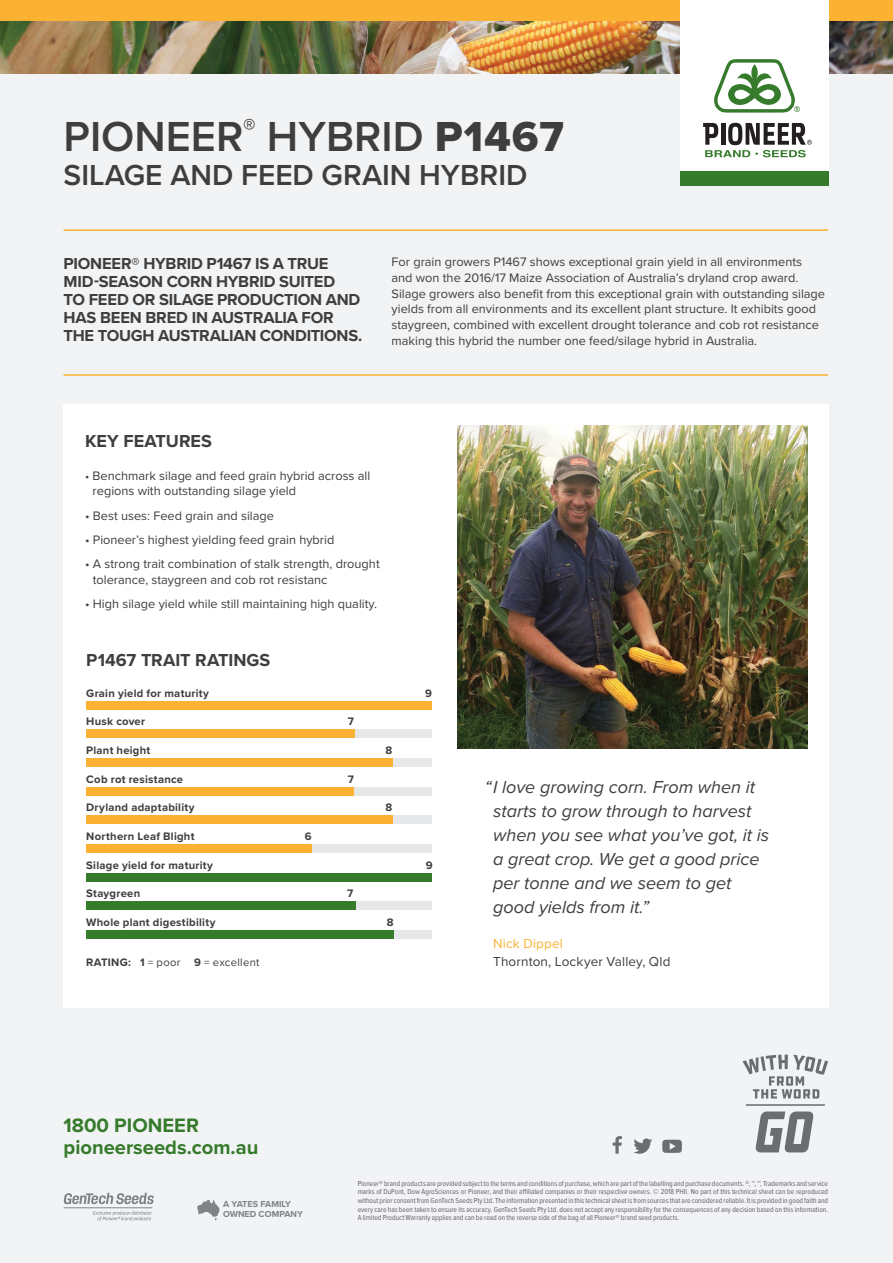
<style>
.page{position:relative;width:893px;height:1263px;background:#fff}
.page>*{position:absolute;margin:0;border:0;box-sizing:border-box;transform-origin:0 0}
.t1{font:600 43.5px "Proxima Nova";color:#3e3e3f}
.t2{font:600 30px "Proxima Nova";color:#3e3e3f}
.t3{font:700 20.1px "Proxima Nova";color:#357b2b}
.pull_quote_names___t{font:italic 18px/24px "Proxima Nova";color:#3e3e3f}
.t4{font:700 18px "Proxima Nova";letter-spacing:.005em;color:#3e3e3f}
.t5{font:700 16.5px/18px "Proxima Nova";letter-spacing:-.015em;color:#3e3e3f}
.body_copy{font:13.5px "Proxima Nova";letter-spacing:.01em;color:#3e3e3f}
.body_copy-2{font:13.5px "Proxima Nova";letter-spacing:.015em;color:#fbb131}
.t6{font:12.75px/15.8px "Proxima Nova";color:#3e3e3f}
.t7{font:700 11.25px "Proxima Nova";letter-spacing:.025em;color:#3e3e3f}
.t8{font:11.25px "Proxima Nova";letter-spacing:.03em;color:#3e3e3f}
.t9{font:700 9px/9.4px "Proxima Nova";color:#808285}
.t10{font:7.5px/8.7px "Proxima Nova Cond";color:#636366;text-align:justify}
.s1{font-family:"Proxima Nova Extrabld";font-weight:400}
.s2{font-size:12px}
.s3{font-weight:700}
</style>
<div class="page">
<div style="left:0;top:69px;width:893px;height:1194px;background:#f2f3f4"></div>
<div style="left:64px;top:404px;width:765px;height:604px;background:#fff"></div>
<hr style="left:64px;top:229px;width:764px;height:2px;background:#fbb131">
<hr style="left:64px;top:374px;width:764px;height:2px;background:#fbb131">
<img style="left:0;top:21px;width:893px;height:53px">
<div style="left:0;top:0;width:893px;height:21px;background:#fbb131"></div>
<div style="left:680px;top:0;width:149px;height:171px;background:#fff"></div>
<div style="left:680px;top:171px;width:149px;height:14px;background:#357b2b"></div>
<svg style="left:714px;top:59px;width:86px;height:54px"></svg>
<svg style="left:703px;top:123px;width:109px;height:34px"></svg>
<svg style="left:93px;top:1211px;width:59px;height:10px"></svg>
<svg style="left:64px;top:1193px;width:90px;height:11px"></svg>
<hr style="left:64px;top:1207px;width:88px;height:1px;background:#808285">
<svg style="left:613px;top:1136px;width:9px;height:18px"></svg>
<svg style="left:662px;top:1140px;width:20px;height:13px"></svg>
<svg style="left:634px;top:1138px;width:18px;height:16px"></svg>
<svg style="left:742px;top:1054px;width:86px;height:98px"></svg>
<svg style="left:197px;top:1199px;width:23px;height:21px"></svg>
<div style="left:86px;top:701px;width:346px;height:8px;background:#fbb131"></div>
<div style="left:86px;top:930px;width:346px;height:8px;background:#e6e7e9"></div>
<div style="left:86px;top:930px;width:308px;height:8px;background:#357b2b"></div>
<div style="left:86px;top:873px;width:346px;height:8px;background:#357b2b"></div>
<div style="left:86px;top:730px;width:346px;height:8px;background:#e6e7e9"></div>
<div style="left:86px;top:730px;width:269px;height:8px;background:#fbb131"></div>
<div style="left:86px;top:758px;width:346px;height:9px;background:#e6e7e9"></div>
<div style="left:86px;top:758px;width:306px;height:9px;background:#fbb131"></div>
<div style="left:86px;top:815px;width:346px;height:9px;background:#e6e7e9"></div>
<div style="left:86px;top:815px;width:306px;height:9px;background:#fbb131"></div>
<div style="left:86px;top:844px;width:346px;height:9px;background:#e6e7e9"></div>
<div style="left:86px;top:844px;width:225px;height:9px;background:#fbb131"></div>
<div style="left:86px;top:787px;width:346px;height:8px;background:#e6e7e9"></div>
<div style="left:86px;top:787px;width:268px;height:8px;background:#fbb131"></div>
<div style="left:86px;top:901px;width:346px;height:9px;background:#e6e7e9"></div>
<div style="left:86px;top:901px;width:270px;height:9px;background:#357b2b"></div>
<img style="left:457px;top:426px;width:351px;height:322px">
<p class="t1" style="left:64px;top:110px;width:502px">PIONEER<sup>®</sup> HYBRID <span class="s1">P1467</span></p>
<p class="t2" style="left:64px;top:158px;width:465px">SILAGE AND FEED GRAIN HYBRID</p>
<p class="t5" style="left:64px;top:255px;width:300px">PIONEER® HYBRID P1467 IS A TRUE<br>MID-SEASON CORN HYBRID SUITED<br>TO FEED OR SILAGE PRODUCTION AND<br>HAS BEEN BRED IN AUSTRALIA FOR<br>THE TOUGH AUSTRALIAN CONDITIONS.</p>
<p class="t6" style="left:392px;top:254px;width:435px">For grain growers P1467 shows exceptional grain yield in all environments and won the 2016/17 Maize Association of Australia’s dryland crop award.<br>Silage growers also benefit from this exceptional grain with outstanding silage yields from all environments and its excellent plant structure. It exhibits good staygreen, combined with excellent drought tolerance and cob rot resistance making this hybrid the number one feed/silage hybrid in Australia.</p>
<p class="t4" style="left:85px;top:430px;width:129px">KEY FEATURES</p>
<p class="t6" style="left:93px;top:468px;width:279px;text-indent:-8px"><span class="s2">•</span> Benchmark silage and feed grain hybrid across all regions with outstanding silage yield</p>
<p class="t6" style="left:85px;top:508px;width:190px">• Best uses: Feed grain and silage</p>
<p class="t6" style="left:85px;top:532px;width:251px">• Pioneer’s highest yielding feed grain hybrid</p>
<p class="t6" style="left:93px;top:556px;width:288px;text-indent:-8px">• A strong trait combination of stalk strength, drought tolerance, staygreen and cob rot resistanc</p>
<p class="t6" style="left:85px;top:596px;width:293px">• High silage yield while still maintaining high quality.</p>
<p class="t4" style="left:86px;top:649px;width:186px">P1467 TRAIT RATINGS</p>
<p class="t7" style="left:86px;top:686px;width:124px">Grain yield for maturity</p>
<p class="t7" style="left:425px;top:686px;width:8px">9</p>
<p class="t7" style="left:86px;top:715px;width:60px">Husk cover</p>
<p class="t7" style="left:348px;top:715px;width:8px">7</p>
<p class="t7" style="left:86px;top:743px;width:66px">Plant height</p>
<p class="t7" style="left:386px;top:743px;width:8px">8</p>
<p class="t7" style="left:86px;top:772px;width:98px">Cob rot resistance</p>
<p class="t7" style="left:348px;top:772px;width:8px">7</p>
<p class="t7" style="left:86px;top:801px;width:110px">Dryland adaptability</p>
<p class="t7" style="left:386px;top:801px;width:8px">8</p>
<p class="t7" style="left:86px;top:829px;width:110px">Northern Leaf Blight</p>
<p class="t7" style="left:305px;top:829px;width:8px">6</p>
<p class="t7" style="left:86px;top:858px;width:128px">Silage yield for maturity</p>
<p class="t7" style="left:426px;top:858px;width:8px">9</p>
<p class="t7" style="left:86px;top:887px;width:56px">Staygreen</p>
<p class="t7" style="left:347px;top:887px;width:8px">7</p>
<p class="t7" style="left:86px;top:915px;width:131px">Whole plant digestibility</p>
<p class="t7" style="left:387px;top:915px;width:8px">8</p>
<p class="t8" style="left:86px;top:955px;width:175px"><span class="s3">RATING: 1</span> = poor <span class="s3">9</span> = excellent</p>
<p class="pull_quote_names___t" style="left:493px;top:775px;width:277px;text-indent:-9px">“I love growing corn. From when it starts to grow through to harvest when you see what you’ve got, it is a great crop. We get a good price per tonne and we seem to get good yields from it.”</p>
<p class="body_copy-2" style="left:493px;top:935px;width:71px">Nick Dippel</p>
<p class="body_copy" style="left:493px;top:953px;width:179px">Thornton, Lockyer Valley, Qld</p>
<p class="t3" style="left:64px;top:1113px;width:137px">1800 PIONEER</p>
<p class="t3" style="left:64px;top:1135px;width:196px">pioneerseeds.com.au</p>
<p class="t9" style="left:223px;top:1200px;width:81px">A YATES FAMILY<br>OWNED COMPANY</p>
<p class="t10" style="left:358px;top:1179px;width:472px">Pioneer® brand products are provided subject to the terms and conditions of purchase, which are part of the labelling and purchase documents. ®, ™, ℠, Trademarks and service marks of DuPont, Dow AgroSciences or Pioneer, and their affiliated companies or their respective owners. © 2018 PHII. No part of this technical sheet can be reproduced without prior consent from GenTech Seeds Pty Ltd. The information presented in this technical sheet is from sources that are considered reliable. It is provided in good faith and every care has been taken to ensure its accuracy. GenTech Seeds Pty Ltd. does not accept any responsibility for the consequences of any decision based on this information.<br>A limited Product Warranty applies and can be read on the reverse side of the bag of all Pioneer® brand seed products.</p>
</div>
